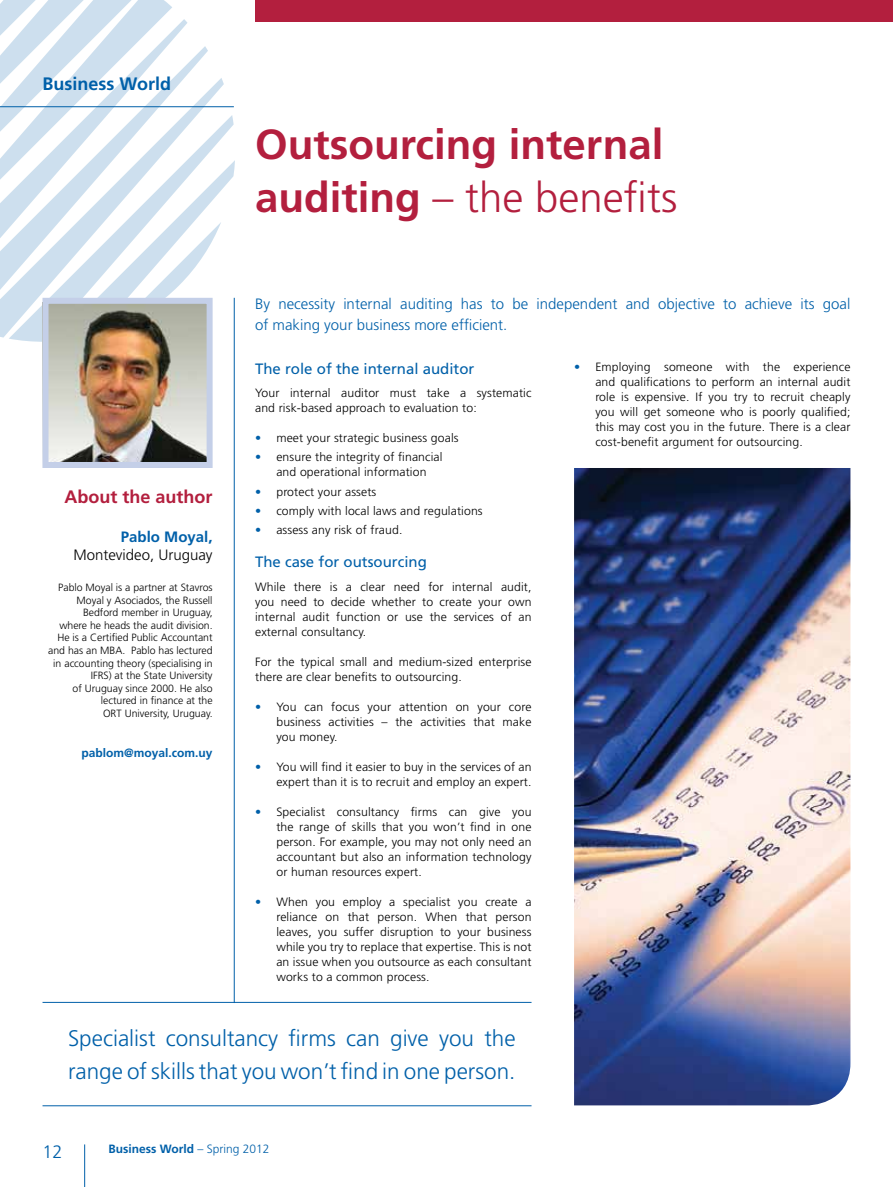
<style>
.page{position:relative;width:893px;height:1187px;background:#fff}
.page>*{position:absolute;margin:0;border:0;box-sizing:border-box;transform-origin:0 0}
.t1{font:700 42px/52.5px "Frutiger";color:#b31f3e}
.t2{font:300 22.5px/33px "Frutiger";color:#0060a9}
.t3{font:700 18px "Frutiger";color:#b31f3e}
.t4{font:700 18px "Frutiger";color:#0060a9}
.t5{font:300 18px "Frutiger";color:#0060a9}
.t6{font:300 15px/21px "Frutiger";color:#0060a9}
.t7{font:15px "Frutiger";color:#0060a9}
.t8{font:300 15px "Frutiger";color:#000}
.t9{font:700 15px "Frutiger";color:#0060a9}
.t10{font:300 12px/15px "Frutiger";letter-spacing:.01em;color:#000;text-align:justify}
.t11{font:700 12px "Frutiger";color:#0060a9}
.t12{font:300 10.5px/12.6px "Frutiger";color:#000;text-align:right}
.s1{font-weight:300}
.s2{color:#0060a9}
</style>
<div class="page">
<hr style="left:84px;top:1144px;width:1px;height:42px;background:#0060a9">
<svg style="left:0;top:0;width:235px;height:341px"></svg>
<hr style="left:0;top:106px;width:234px;height:1px;background:#0060a9">
<img style="left:50px;top:305px;width:156px;height:156px">
<div style="left:43px;top:298px;width:170px;height:170px;border:6px solid #c4cfe8"></div>
<div style="left:255px;top:0;width:638px;height:21px;background:#b31f3e"></div>
<hr style="left:43px;top:1001px;width:488px;height:1px;background:#0060a9">
<hr style="left:43px;top:1105px;width:488px;height:1px;background:#0060a9">
<hr style="left:234px;top:298px;width:1px;height:704px;background:#0060a9">
<img style="left:574px;top:468px;width:276px;height:637px">
<h3 class="t4" style="left:43px;top:73px;width:130px">Business World</h3>
<h3 class="t3" style="left:65px;top:486px;width:150px">About the author</h3>
<p class="t9" style="left:121px;top:528px;width:93px">Pablo Moyal,</p>
<p class="t8" style="left:73px;top:546px;width:141px">Montevideo, Uruguay</p>
<p class="t12" style="left:48px;top:581px;width:166px">Pablo Moyal is a partner at Stavros<br>Moyal y Asociados, the Russell<br>Bedford member in Uruguay,<br>where he heads the audit division.<br>He is a Certified Public Accountant and has an MBA. Pablo has lectured in accounting theory (specialising in<br>IFRS) at the State University<br>of Uruguay since 2000. He also lectured in finance at the<br>ORT University, Uruguay.</p>
<p class="t11" style="left:82px;top:745px;width:132px">pablom@moyal.com.uy</p>
<h1 class="t1" style="left:255px;top:118px;width:424px">Outsourcing internal auditing <span class="s1">– the benefits</span></h1>
<p class="t6" style="left:255px;top:293px;width:597px">By necessity internal auditing has to be independent and objective to achieve its goal of making your business more efficient.</p>
<p class="t7" style="left:255px;top:359px;width:221px">The role of the internal auditor</p>
<p class="t10" style="left:255px;top:385px;width:278px">Your internal auditor must take a systematic and risk-based approach to evaluation to:</p>
<p class="t10" style="left:255px;top:430px;width:205px"><span class="s2">•</span> meet your strategic business goals</p>
<p class="t10" style="left:255px;top:450px;width:189px;text-align:center"><span class="s2">•</span> ensure the integrity of financial and operational information</p>
<p class="t10" style="left:255px;top:484px;width:123px"><span class="s2">•</span> protect your assets</p>
<p class="t10" style="left:255px;top:503px;width:229px"><span class="s2">•</span> comply with local laws and regulations</p>
<p class="t10" style="left:255px;top:522px;width:149px"><span class="s2">•</span> assess any risk of fraud.</p>
<p class="t7" style="left:255px;top:553px;width:173px">The case for outsourcing</p>
<p class="t10" style="left:255px;top:579px;width:278px">While there is a clear need for internal audit, you need to decide whether to create your own internal audit function or use the services of an external consultancy.</p>
<p class="t10" style="left:255px;top:654px;width:278px">For the typical small and medium-sized enterprise there are clear benefits to outsourcing.</p>
<p class="t10" style="left:276px;top:699px;width:257px;text-indent:-21px"><span class="s2">•</span> You can focus your attention on your core business activities – the activities that make you money.</p>
<p class="t10" style="left:255px;top:759px;width:278px;text-align:right"><span class="s2">•</span> You will find it easier to buy in the services of an expert than it is to recruit and employ an expert.</p>
<p class="t10" style="left:276px;top:804px;width:257px;text-indent:-21px"><span class="s2">•</span> Specialist consultancy firms can give you the range of skills that you won’t find in one person. For example, you may not only need an accountant but also an information technology or human resources expert.</p>
<p class="t10" style="left:276px;top:894px;width:257px;text-indent:-21px"><span class="s2">•</span> When you employ a specialist you create a reliance on that person. When that person leaves, you suffer disruption to your business while you try to replace that expertise. This is not an issue when you outsource as each consultant works to a common process.</p>
<p class="t10" style="left:595px;top:360px;width:257px;text-indent:-21px"><span class="s2">•</span> Employing someone with the experience and qualifications to perform an internal audit role is expensive. If you try to recruit cheaply you will get someone who is poorly qualified; this may cost you in the future. There is a clear cost-benefit argument for outsourcing.</p>
<h2 class="t2" style="left:68px;top:1022px;width:449px">Specialist consultancy firms can give you the range of skills that you won’t find in one person.</h2>
<h3 class="t5" style="left:43px;top:1141px;width:22px">12</h3>
<p class="t11" style="left:108px;top:1142px;width:163px">Business World <span class="s1">– Spring 2012</span></p>
</div>
